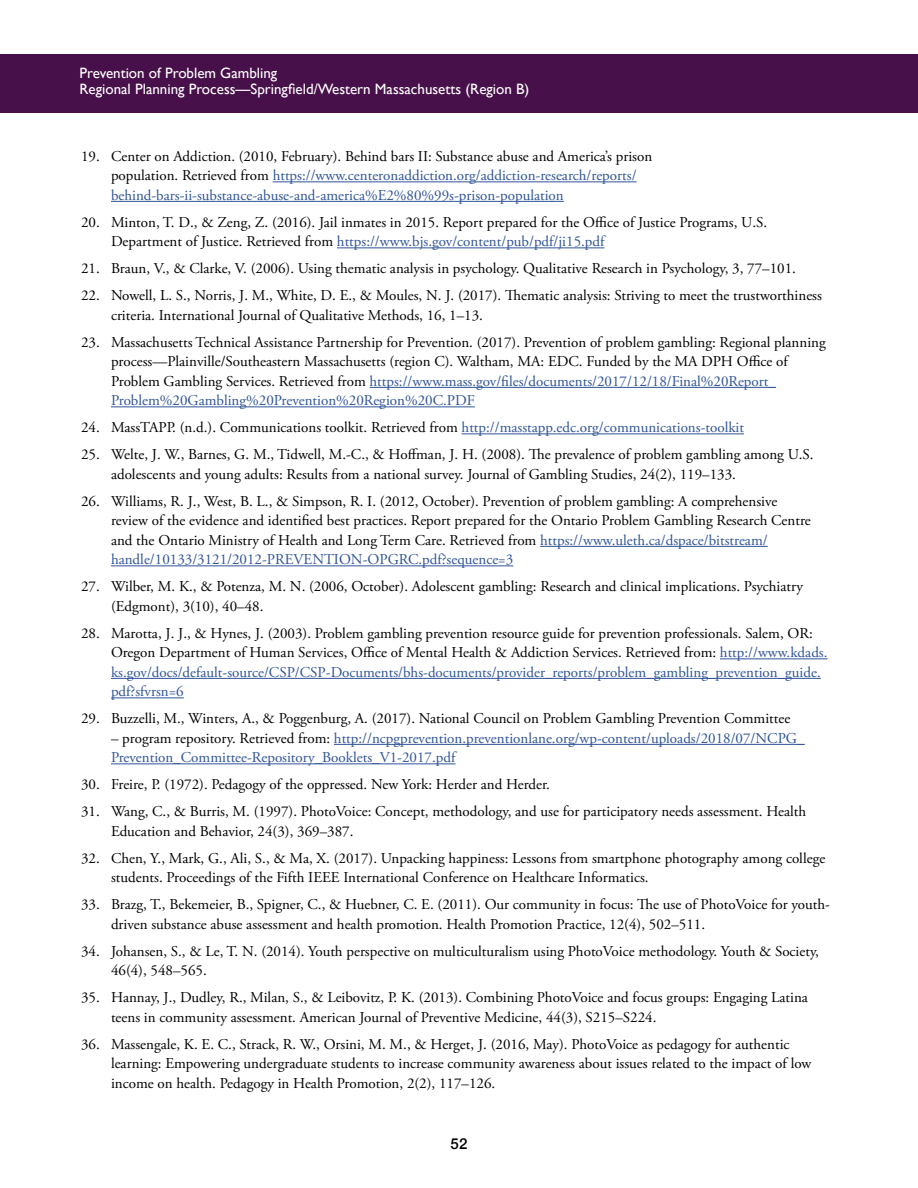
<style>
.page{position:relative;width:918px;height:1188px;background:#fff}
.page>*{position:absolute;margin:0;border:0;box-sizing:border-box;transform-origin:0 0}
.t1{font:15px/19.5px "Adobe Garamond Pro";color:#000}
.t2{font:15px/19.5px "Adobe Garamond Pro";color:#2f5496}
.t3{font:15px/16.5px "Gill Sans";color:#fff}
.t4{font:500 15px "Helvetica Neue";color:#000}
.s1{color:#000}
.s2{color:#2f5496}
</style>
<div class="page">
<div style="left:0;top:54px;width:918px;height:58px;background:#48104a"></div>
<hr style="left:273px;top:181px;width:364px;height:1px;background:#2f5496">
<hr style="left:111px;top:201px;width:453px;height:1px;background:#2f5496">
<hr style="left:337px;top:247px;width:268px;height:1px;background:#2f5496">
<hr style="left:370px;top:387px;width:406px;height:1px;background:#2f5496">
<hr style="left:111px;top:406px;width:364px;height:1px;background:#2f5496">
<hr style="left:462px;top:433px;width:282px;height:1px;background:#2f5496">
<hr style="left:540px;top:546px;width:228px;height:1px;background:#2f5496">
<hr style="left:111px;top:565px;width:402px;height:1px;background:#2f5496">
<hr style="left:720px;top:658px;width:108px;height:1px;background:#2f5496">
<hr style="left:111px;top:678px;width:710px;height:1px;background:#2f5496">
<hr style="left:111px;top:697px;width:73px;height:1px;background:#2f5496">
<hr style="left:334px;top:744px;width:471px;height:1px;background:#2f5496">
<hr style="left:111px;top:763px;width:344px;height:1px;background:#2f5496">
<p class="t3" style="left:80px;top:64px;width:451px">Prevention of Problem Gambling<br>Regional Planning Process—Springfield/Western Massachusetts (Region B)</p>
<p class="t2" style="left:111px;top:147px;width:543px;text-indent:-30px"><span class="s1">19. Center on Addiction. (2010, February). Behind bars II: Substance abuse and America’s prison population. Retrieved from</span> https://www.centeronaddiction.org/addiction-research/reports/ behind-bars-ii-substance-abuse-and-america%E2%80%99s-prison-population</p>
<p class="t1" style="left:111px;top:213px;width:658px;text-indent:-30px">20. Minton, T. D., &amp; Zeng, Z. (2016). Jail inmates in 2015. Report prepared for the Office of Justice Programs, U.S.<br>Department of Justice. Retrieved from <span class="s2">https://www.bjs.gov/content/pub/pdf/ji15.pdf</span></p>
<p class="t1" style="left:81px;top:259px;width:716px">21. Braun, V., &amp; Clarke, V. (2006). Using thematic analysis in psychology. Qualitative Research in Psychology, 3, 77–101.</p>
<p class="t1" style="left:111px;top:286px;width:713px;text-indent:-30px">22. Nowell, L. S., Norris, J. M., White, D. E., &amp; Moules, N. J. (2017). Thematic analysis: Striving to meet the trustworthiness criteria. International Journal of Qualitative Methods, 16, 1–13.</p>
<p class="t1" style="left:111px;top:333px;width:716px;text-indent:-30px">23. Massachusetts Technical Assistance Partnership for Prevention. (2017). Prevention of problem gambling: Regional planning process—Plainville/Southeastern Massachusetts (region C). Waltham, MA: EDC. Funded by the MA DPH Office of Problem Gambling Services. Retrieved from <span class="s2">https://www.mass.gov/files/documents/2017/12/18/Final%20Report_ Problem%20Gambling%20Prevention%20Region%20C.PDF</span></p>
<p class="t1" style="left:81px;top:418px;width:665px">24. MassTAPP. (n.d.). Communications toolkit. Retrieved from <span class="s2">http://masstapp.edc.org/communications-toolkit</span></p>
<p class="t1" style="left:111px;top:445px;width:704px;text-indent:-30px">25. Welte, J. W., Barnes, G. M., Tidwell, M.-C., &amp; Hoffman, J. H. (2008). The prevalence of problem gambling among U.S. adolescents and young adults: Results from a national survey. Journal of Gambling Studies, 24(2), 119–133.</p>
<p class="t1" style="left:111px;top:492px;width:701px;text-indent:-30px">26. Williams, R. J., West, B. L., &amp; Simpson, R. I. (2012, October). Prevention of problem gambling: A comprehensive review of the evidence and identified best practices. Report prepared for the Ontario Problem Gambling Research Centre and the Ontario Ministry of Health and Long Term Care. Retrieved from <span class="s2">https://www.uleth.ca/dspace/bitstream/ handle/10133/3121/2012-PREVENTION-OPGRC.pdf?sequence=3</span></p>
<p class="t1" style="left:111px;top:577px;width:693px;text-indent:-30px">27. Wilber, M. K., &amp; Potenza, M. N. (2006, October). Adolescent gambling: Research and clinical implications. Psychiatry (Edgmont), 3(10), 40–48.</p>
<p class="t1" style="left:111px;top:624px;width:718px;text-indent:-30px">28. Marotta, J. J., &amp; Hynes, J. (2003). Problem gambling prevention resource guide for prevention professionals. Salem, OR:<br>Oregon Department of Human Services, Office of Mental Health &amp; Addiction Services. Retrieved from: <span class="s2">http://www.kdads. ks.gov/docs/default-source/CSP/CSP-Documents/bhs-documents/provider_reports/problem_gambling_prevention_guide. pdf?sfvrsn=6</span></p>
<p class="t1" style="left:81px;top:709px;width:711px">29. Buzzelli, M., Winters, A., &amp; Poggenburg, A. (2017). National Council on Problem Gambling Prevention Committee</p>
<p class="t2" style="left:111px;top:729px;width:695px"><span class="s1">– program repository. Retrieved from:</span> http://ncpgprevention.preventionlane.org/wp-content/uploads/2018/07/NCPG_<br>Prevention_Committee-Repository_Booklets_V1-2017.pdf</p>
<p class="t1" style="left:81px;top:775px;width:471px">30. Freire, P. (1972). Pedagogy of the oppressed. New York: Herder and Herder.</p>
<p class="t1" style="left:111px;top:802px;width:697px;text-indent:-30px">31. Wang, C., &amp; Burris, M. (1997). PhotoVoice: Concept, methodology, and use for participatory needs assessment. Health<br>Education and Behavior, 24(3), 369–387.</p>
<p class="t1" style="left:111px;top:849px;width:716px;text-indent:-30px">32. Chen, Y., Mark, G., Ali, S., &amp; Ma, X. (2017). Unpacking happiness: Lessons from smartphone photography among college students. Proceedings of the Fifth IEEE International Conference on Healthcare Informatics.</p>
<p class="t1" style="left:111px;top:895px;width:721px;text-indent:-30px">33. Brazg, T., Bekemeier, B., Spigner, C., &amp; Huebner, C. E. (2011). Our community in focus: The use of PhotoVoice for youth&shy;driven substance abuse assessment and health promotion. Health Promotion Practice, 12(4), 502–511.</p>
<p class="t1" style="left:111px;top:942px;width:710px;text-indent:-30px">34. Johansen, S., &amp; Le, T. N. (2014). Youth perspective on multiculturalism using PhotoVoice methodology. Youth &amp; Society,<br>46(4), 548–565.</p>
<p class="t1" style="left:111px;top:988px;width:698px;text-indent:-30px">35. Hannay, J., Dudley, R., Milan, S., &amp; Leibovitz, P. K. (2013). Combining PhotoVoice and focus groups: Engaging Latina teens in community assessment. American Journal of Preventive Medicine, 44(3), S215–S224.</p>
<p class="t1" style="left:111px;top:1035px;width:702px;text-indent:-30px">36. Massengale, K. E. C., Strack, R. W., Orsini, M. M., &amp; Herget, J. (2016, May). PhotoVoice as pedagogy for authentic learning: Empowering undergraduate students to increase community awareness about issues related to the impact of low income on health. Pedagogy in Health Promotion, 2(2), 117–126.</p>
<p class="t4" style="left:451px;top:1131px;width:18px">52</p>
</div>
